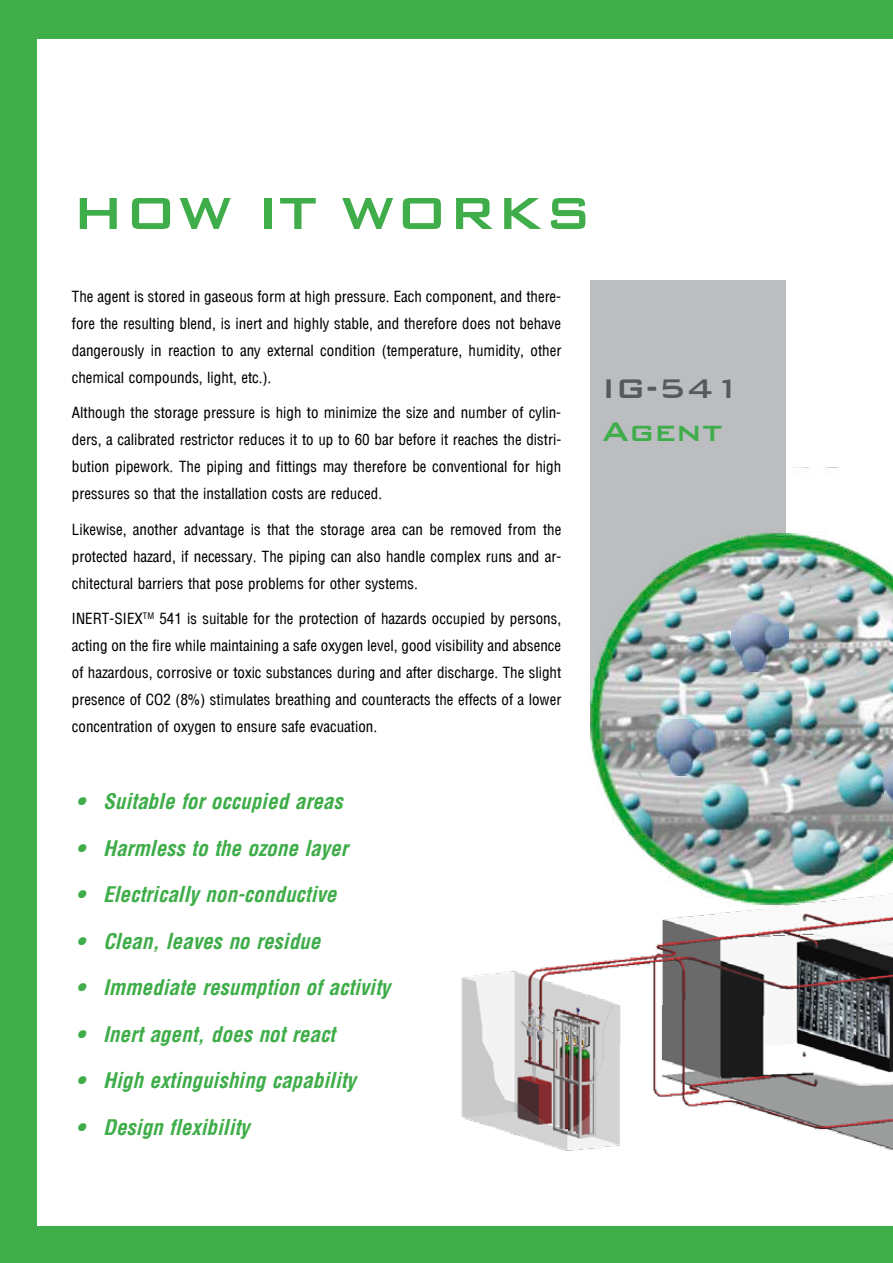
<style>
.page{position:relative;width:893px;height:1263px;background:#fff}
.page>*{position:absolute;margin:0;border:0;box-sizing:border-box;transform-origin:0 0}
.t1{font:500 60px "Bank Gothic BT";color:#3fad49}
.t2{font:500 36px "Bank Gothic BT";color:#57595b}
.t3{font:500 36px "Bank Gothic BT";color:#3fad49}
.t4{font:italic 700 condensed 21px "Arena";color:#3fad49}
.t5{font:15px/27px "Arena Condensed";color:#000;text-align:justify}
</style>
<div class="page">
<div style="left:0;top:0;width:37px;height:1263px;background:#3fad49"></div>
<div style="left:590px;top:281px;width:196px;height:429px;background:#bbbdc0"></div>
<div style="left:0;top:0;width:893px;height:38px;background:#3fad49"></div>
<div style="left:0;top:1226px;width:893px;height:37px;background:#3fad49"></div>
<img style="left:587px;top:468px;width:306px;height:303px">
<img style="left:461px;top:771px;width:432px;height:380px">
<h1 class="t1" style="left:72px;top:180px;width:522px">HOW IT WORKS</h1>
<p class="t5" style="left:72px;top:283px;width:491px">The agent is stored in gaseous form at high pressure. Each component, and there&shy;fore the resulting blend, is inert and highly stable, and therefore does not behave dangerously in reaction to any external condition (temperature, humidity, other chemical compounds, light, etc.).</p>
<p class="t5" style="left:72px;top:399px;width:491px">Although the storage pressure is high to minimize the size and number of cylin&shy;ders, a calibrated restrictor reduces it to up to 60 bar before it reaches the distri&shy;bution pipework. The piping and fittings may therefore be conventional for high pressures so that the installation costs are reduced.</p>
<p class="t5" style="left:72px;top:516px;width:491px">Likewise, another advantage is that the storage area can be removed from the protected hazard, if necessary. The piping can also handle complex runs and ar&shy;chitectural barriers that pose problems for other systems.</p>
<p class="t5" style="left:72px;top:605px;width:491px">INERT-SIEX<sup>TM</sup> 541 is suitable for the protection of hazards occupied by persons, acting on the fire while maintaining a safe oxygen level, good visibility and absence of hazardous, corrosive or toxic substances during and after discharge. The slight presence of CO2 (8%) stimulates breathing and counteracts the effects of a lower concentration of oxygen to ensure safe evacuation.</p>
<h3 class="t4" style="left:76px;top:789px;width:268px">• Suitable for occupied areas</h3>
<h3 class="t4" style="left:76px;top:836px;width:273px">• Harmless to the ozone layer</h3>
<h3 class="t4" style="left:76px;top:882px;width:262px">• Electrically non-conductive</h3>
<h3 class="t4" style="left:76px;top:929px;width:246px">• Clean, leaves no residue</h3>
<h3 class="t4" style="left:76px;top:975px;width:315px">• Immediate resumption of activity</h3>
<h3 class="t4" style="left:76px;top:1022px;width:260px">• Inert agent, does not react</h3>
<h3 class="t4" style="left:76px;top:1068px;width:281px">• High extinguishing capability</h3>
<h3 class="t4" style="left:76px;top:1115px;width:175px">• Design flexibility</h3>
<h2 class="t2" style="left:602px;top:369px;width:141px">IG-541</h2>
<h2 class="t3" style="left:602px;top:412px;width:123px">Agent</h2>
</div>
